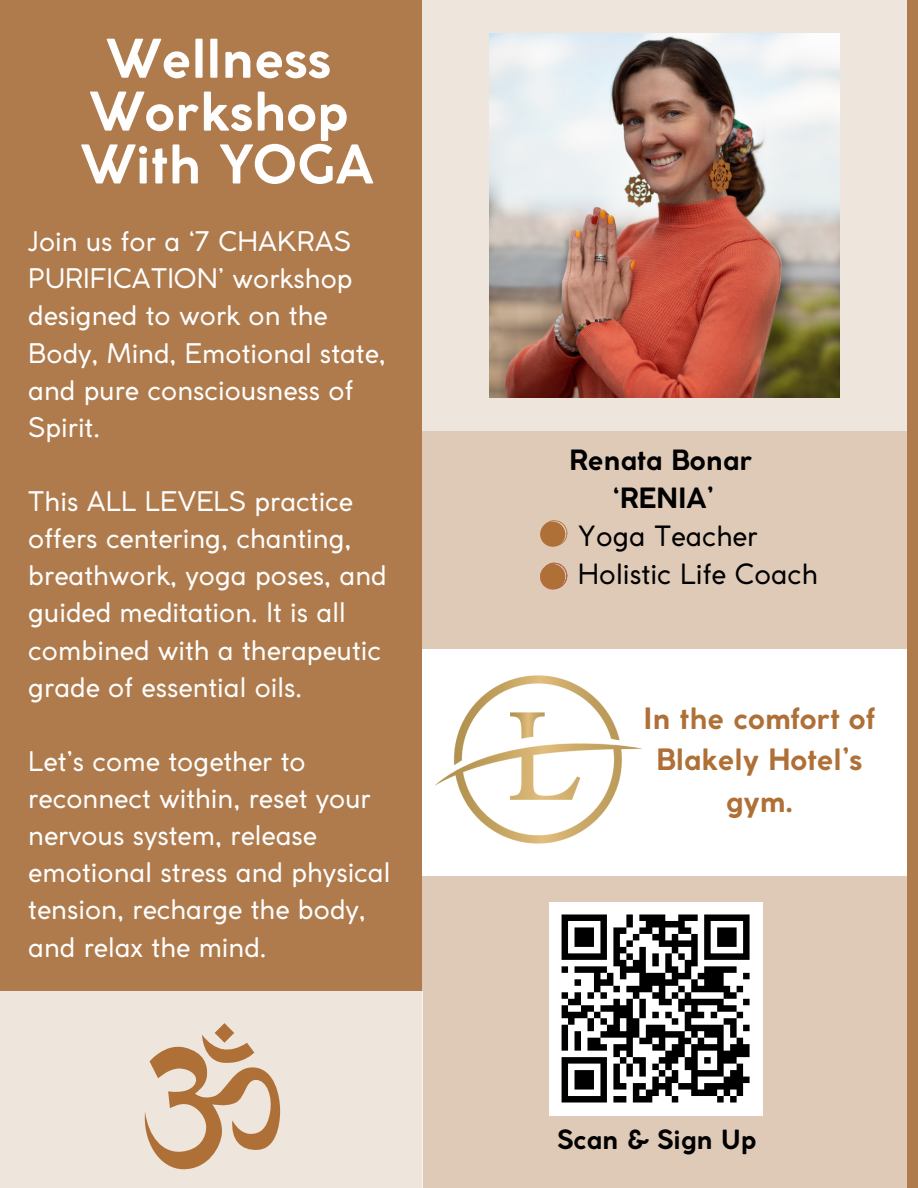
<style>
.page{position:relative;width:918px;height:1188px;background:#af7b4c}
.page>*{position:absolute;margin:0;border:0;box-sizing:border-box;transform-origin:0 0}
.t1{font:700 52.65px/52.8px "Coco Gothic";color:#fefefe;text-align:center}
.t2{font:700 29.1px/41.7px "Coco Gothic";color:#af7037;text-align:center}
.t3{font:27.6px "Coco Gothic";color:#000}
.t4{font:700 27.6px "Coco Gothic";color:#000}
.t5{font:26.7px/37.2px "Coco Gothic";color:#fefefe}
.t6{font:700 26.1px "Coco Gothic";color:#000}
</style>
<div class="page">
<div style="left:0;top:991px;width:423px;height:197px;background:#eee6dc"></div>
<div style="left:422px;top:414px;width:485px;height:774px;background:#dfcab7"></div>
<svg style="left:144px;top:1023px;width:136px;height:146px"></svg>
<div style="left:422px;top:649px;width:485px;height:226px;background:#fff"></div>
<svg style="left:540px;top:522px;width:25px;height:25px"></svg>
<svg style="left:541px;top:520px;width:26px;height:26px"></svg>
<svg style="left:541px;top:563px;width:26px;height:26px"></svg>
<div style="left:422px;top:0;width:485px;height:431px;background:#eee6dc"></div>
<img style="left:490px;top:34px;width:350px;height:363px">
<img style="left:434px;top:675px;width:208px;height:169px">
<div style="left:549px;top:902px;width:214px;height:213px;background:#fff"></div>
<svg style="left:561px;top:914px;width:189px;height:189px"></svg>
<p class="t1" style="left:80px;top:37px;width:295px">Wellness<br>Workshop<br>With YOGA</p>
<p class="t5" style="left:28px;top:225px;width:359px">Join us for a ‘7 CHAKRAS<br>PURIFICATION’ workshop designed to work on the<br>Body, Mind, Emotional state, and pure consciousness of<br>Spirit.</p>
<h3 class="t5" style="left:28px;top:485px;width:360px">This ALL LEVELS practice offers centering, chanting, breathwork, yoga poses, and guided meditation. It is all combined with a therapeutic grade of essential oils.</h3>
<p class="t5" style="left:28px;top:745px;width:364px">Let’s come together to reconnect within, reset your nervous system, release emotional stress and physical tension, recharge the body, and relax the mind.</p>
<h3 class="t4" style="left:569px;top:449px;width:185px">Renata Bonar</h3>
<h3 class="t4" style="left:612px;top:487px;width:103px">‘RENIA’</h3>
<h3 class="t3" style="left:578px;top:526px;width:181px">Yoga Teacher</h3>
<h3 class="t3" style="left:578px;top:564px;width:242px">Holistic Life Coach</h3>
<p class="t2" style="left:644px;top:700px;width:233px">In the comfort of<br>Blakely Hotel’s gym.</p>
<p class="t6" style="left:557px;top:1130px;width:201px">Scan &amp; Sign Up</p>
</div>
